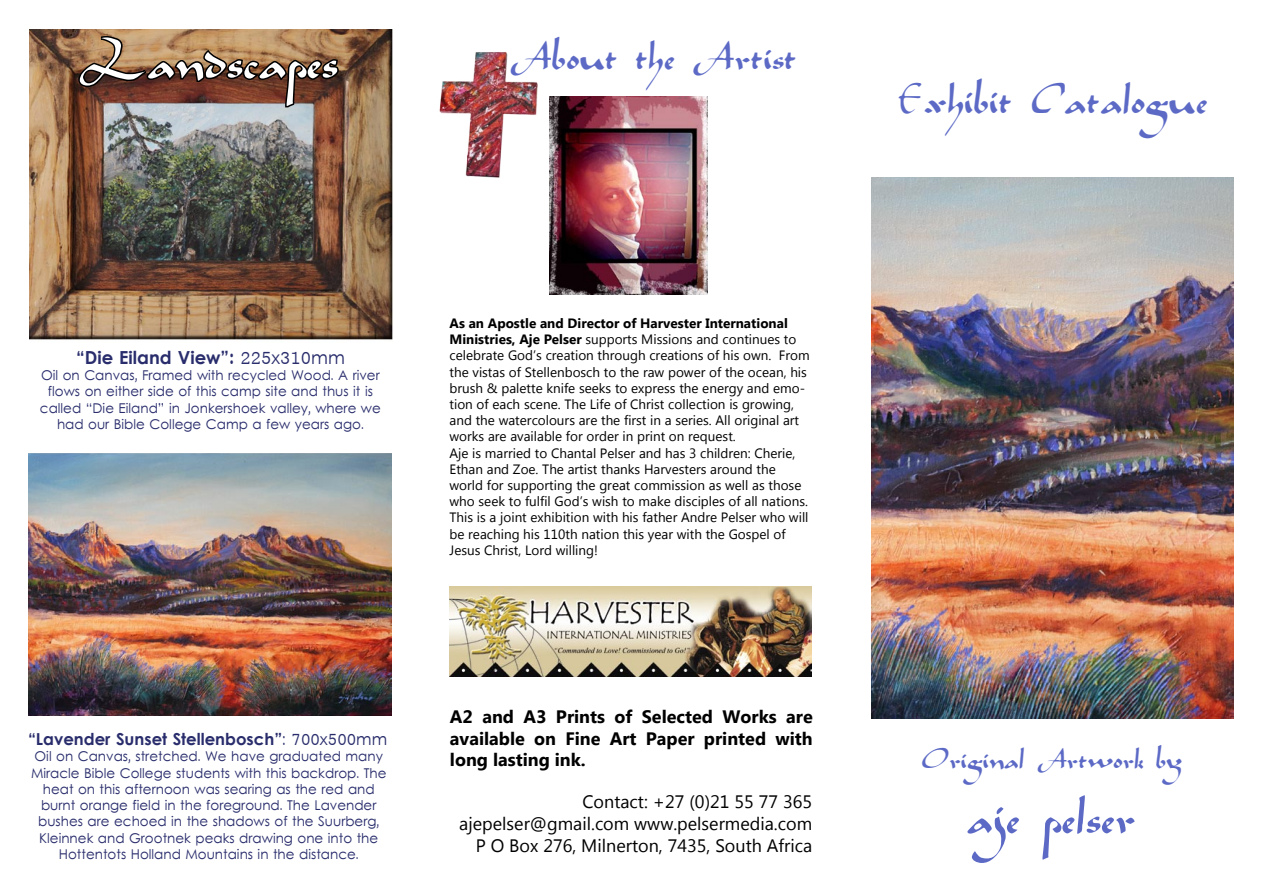
<style>
.page{position:relative;width:1263px;height:893px;background:#fff}
.page>*{position:absolute;margin:0;border:0;box-sizing:border-box;transform-origin:0 0}
.t1{font:57px "Caliph";color:#fff}
.t2{font:54px "Caliph";color:#5c6ac6}
.t3{font:45px "Caliph";color:#5c6ac6}
.t4{font:42px "Caliph";color:#5c6ac6}
.t5{font:30px "Caliph";color:#5c6ac6}
.t6{font:18px "Lao UI";color:#000}
.t7{font:700 18px/21.6px "Lao UI";color:#000;text-align:justify}
.t8{font:18px "Levenim MT Bold";color:#292d6c}
.t9{font:16.5px "Levenim MT Bold";color:#292d6c}
.t10{font:13.5px/16.2px "Lao UI";color:#000}
.t11{font:13.5px/16.2px "Levenim";color:#292d6c;text-align:center}
.s1{font-family:"Levenim"}
.s2{font-weight:700}
</style>
<div class="page">
<img style="left:550px;top:97px;width:158px;height:197px">
<img style="left:449px;top:586px;width:363px;height:91px">
<img style="left:30px;top:30px;width:363px;height:310px">
<img style="left:872px;top:178px;width:361px;height:540px">
<img style="left:439px;top:52px;width:99px;height:126px">
<svg style="left:75px;top:34px;width:265px;height:75px;background:#7e5a44"></svg>
<img style="left:29px;top:453px;width:362px;height:262px">
<p class="t1" style="left:81px;top:25px;width:259px">Landscapes</p>
<p class="t4" style="left:511px;top:30px;width:288px">About the Artist</p>
<p class="t8" style="left:76px;top:347px;width:270px">“Die Eiland View”: <span class="s1">225x310mm</span></p>
<p class="t11" style="left:40px;top:368px;width:342px">Oil on Canvas, Framed with recycled Wood. A river flows on either side of this camp site and thus it is called “Die Eiland” in Jonkershoek valley, where we had our Bible College Camp a few years ago.</p>
<p class="t9" style="left:28px;top:730px;width:361px">“Lavender Sunset Stellenbosch”<span class="s1">: 700x500mm</span></p>
<p class="t11" style="left:31px;top:749px;width:357px">Oil on Canvas, stretched. We have graduated many Miracle Bible College students with this backdrop. The heat on this afternoon was searing as the red and burnt orange field in the foreground. The Lavender bushes are echoed in the shadows of the Suurberg, Kleinnek and Grootnek peaks drawing one into the Hottentots Holland Mountains in the distance.</p>
<p class="t10" style="left:449px;top:315px;width:362px"><span class="s2">As an Apostle and Director of Harvester International Ministries, Aje Pelser</span> supports Missions and continues to celebrate God’s creation through creations of his own. From the vistas of Stellenbosch to the raw power of the ocean, his brush &amp; palette knife seeks to express the energy and emo&shy;tion of each scene. The Life of Christ collection is growing, and the watercolours are the first in a series. All original art works are available for order in print on request.</p>
<p class="t10" style="left:449px;top:444px;width:360px">Aje is married to Chantal Pelser and has 3 children: Cherie, Ethan and Zoe. The artist thanks Harvesters around the world for supporting the great commission as well as those who seek to fulfil God’s wish to make disciples of all nations.<br>This is a joint exhibition with his father Andre Pelser who will be reaching his 110th nation this year with the Gospel of Jesus Christ, Lord willing!</p>
<p class="t7" style="left:450px;top:705px;width:364px">A2 and A3 Prints of Selected Works are available on Fine Art Paper printed with long lasting ink.</p>
<p class="t6" style="left:582px;top:790px;width:231px">Contact: +27 (0)21 55 77 365</p>
<p class="t6" style="left:459px;top:811px;width:354px">ajepelser@gmail.com www.pelsermedia.com</p>
<p class="t6" style="left:476px;top:833px;width:338px">P O Box 276, Milnerton, 7435, South Africa</p>
<p class="t3" style="left:899px;top:71px;width:312px">Exhibit Catalogue</p>
<p class="t5" style="left:922px;top:740px;width:262px">Original Artwork by</p>
<p class="t2" style="left:968px;top:782px;width:171px">aje pelser</p>
</div>
